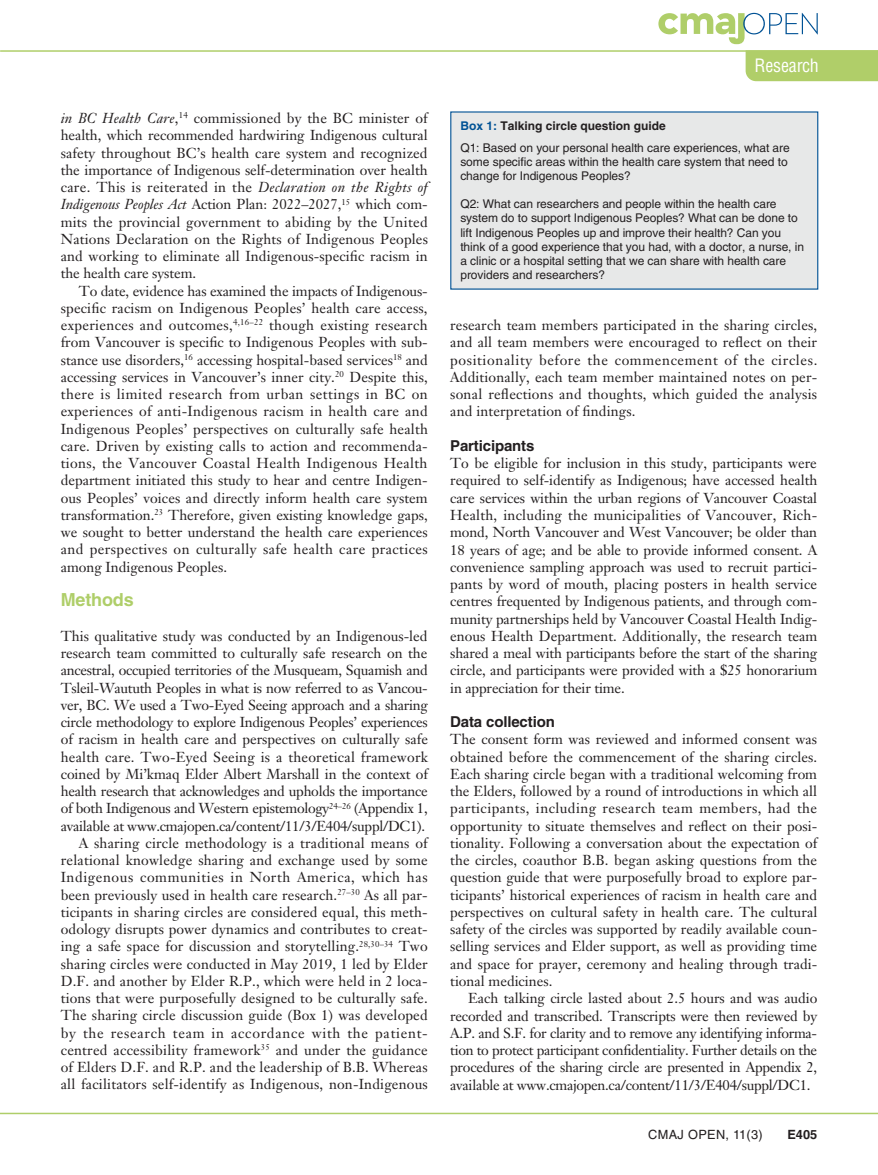
<style>
.page{position:relative;width:878px;height:1175px;background:#fff}
.page>*{position:absolute;margin:0;border:0;box-sizing:border-box;transform-origin:0 0}
.t1{font:condensed 18px "Helvetica LT Std";letter-spacing:-.01em;color:#fff}
.t2{font:700 18px "Helvetica LT Std";letter-spacing:-.01em;color:#afce69}
.t3{font:700 15px "Helvetica LT Std";letter-spacing:-.01em;color:#231f20}
.t4{font:14.25px/17.2px "Janson Text LT Std";letter-spacing:.01em;color:#231f20;text-align:justify}
.t5{font:12.75px "Helvetica LT Std";letter-spacing:.025em;color:#231f20}
.t6{font:700 12.75px "Helvetica LT Std";color:#231f20}
.t7{font:12px/14.2px "Helvetica LT Std";letter-spacing:-.005em;color:#231f20}
.s1{font-style:italic}
.s2{font-weight:700;color:#005295}
.s3{font-weight:700}
</style>
<div class="page">
<hr style="left:0;top:1112px;width:878px;height:2px;background:#afce69">
<svg style="left:658px;top:13px;width:159px;height:31px"></svg>
<hr style="left:0;top:50px;width:878px;height:2px;background:#afce69">
<div style="left:745px;top:50px;width:133px;height:31px;background:#b0ce69"></div>
<div style="left:451px;top:112px;width:366px;height:177px;background:#e7e8e8"></div>
<p class="t4" style="left:61px;top:109px;width:369px"><span class="s1">in BC Health Care</span>,<sup>14</sup> commissioned by the BC minister of health, which recommended hardwiring Indigenous cultural safety throughout BC’s health care system and recognized the importance of Indigenous self-determination over health care. This is reiterated in the <span class="s1">Declaration on the Rights of Indigenous Peoples Act</span> Action Plan: 2022–2027,<sup>15</sup> which com&shy;mits the provincial government to abiding by the United Nations Declaration on the Rights of Indigenous Peoples and working to eliminate all Indigenous-specific racism in the health care system.</p>
<p class="t4" style="left:61px;top:282px;width:368px;text-indent:18px">To date, evidence has examined the impacts of Indigenous&shy;specific racism on Indigenous Peoples’ health care access, experiences and outcomes,<sup>4,16–22</sup> though existing research from Vancouver is specific to Indigenous Peoples with sub&shy;stance use disorders,<sup>16</sup> accessing hospital-based services<sup>18</sup> and accessing services in Vancouver’s inner city.<sup>20</sup> Despite this, there is limited research from urban settings in BC on experiences of anti-Indigenous racism in health care and Indigenous Peoples’ perspectives on culturally safe health care. Driven by existing calls to action and recommenda&shy;tions, the Vancouver Coastal Health Indigenous Health department initiated this study to hear and centre Indigen&shy;ous Peoples’ voices and directly inform health care system transformation.<sup>23</sup> Therefore, given existing knowledge gaps, we sought to better understand the health care experiences and perspectives on culturally safe health care practices among Indigenous Peoples.</p>
<p class="t2" style="left:61px;top:589px;width:74px">Methods</p>
<p class="t4" style="left:61px;top:627px;width:369px;text-align:right">This qualitative study was conducted by an Indigenous-led research team committed to culturally safe research on the ancestral, occupied territories of the Musqueam, Squamish and Tsleil-Waututh Peoples in what is now referred to as Vancou&shy;ver, BC. We used a Two-Eyed Seeing approach and a sharing circle methodology to explore Indigenous Peoples’ experiences of racism in health care and perspectives on culturally safe health care. Two-Eyed Seeing is a theoretical framework coined by Mi’kmaq Elder Albert Marshall in the context of health research that acknowledges and upholds the importance of both Indigenous and Western epistemology<sup>24–26</sup> (Appendix 1, available at www.cmajopen.ca/content/11/3/E404/suppl/DC1).<br>A sharing circle methodology is a traditional means of relational knowledge sharing and exchange used by some Indigenous communities in North America, which has been previously used in health care research.<sup>27–30</sup> As all par&shy;ticipants in sharing circles are considered equal, this meth&shy;odology disrupts power dynamics and contributes to creat&shy;ing a safe space for discussion and storytelling.<sup>28,30–34</sup> Two sharing circles were conducted in May 2019, 1 led by Elder D.F. and another by Elder R.P., which were held in 2 loca&shy;tions that were purposefully designed to be culturally safe.<br>The sharing circle discussion guide (Box 1) was developed by the research team in accordance with the patient&shy;centred accessibility framework<sup>35</sup> and under the guidance of Elders D.F. and R.P. and the leadership of B.B. Whereas all facilitators self-identify as Indigenous, non-Indigenous</p>
<p class="t1" style="left:754px;top:54px;width:66px">Research</p>
<p class="t7" style="left:460px;top:115px;width:331px;line-height:21.8px"><span class="s2">Box 1:</span> <span class="s3">Talking circle question guide<br></span>Q1: Based on your personal health care experiences, what are</p>
<p class="t7" style="left:460px;top:155px;width:329px">some specific areas within the health care system that need to change for Indigenous Peoples?</p>
<p class="t7" style="left:460px;top:197px;width:345px">Q2: What can researchers and people within the health care system do to support Indigenous Peoples? What can be done to lift Indigenous Peoples up and improve their health? Can you think of a good experience that you had, with a doctor, a nurse, in a clinic or a hospital setting that we can share with health care providers and researchers?</p>
<p class="t4" style="left:450px;top:316px;width:368px">research team members participated in the sharing circles, and all team members were encouraged to reflect on their positionality before the commencement of the circles.<br>Additionally, each team member maintained notes on per&shy;sonal reflections and thoughts, which guided the analysis and interpretation of findings.</p>
<p class="t3" style="left:450px;top:436px;width:86px">Participants</p>
<p class="t4" style="left:450px;top:454px;width:368px">To be eligible for inclusion in this study, participants were required to self-identify as Indigenous; have accessed health care services within the urban regions of Vancouver Coastal Health, including the municipalities of Vancouver, Rich&shy;mond, North Vancouver and West Vancouver; be older than 18 years of age; and be able to provide informed consent. A convenience sampling approach was used to recruit partici&shy;pants by word of mouth, placing posters in health service centres frequented by Indigenous patients, and through com&shy;munity partnerships held by Vancouver Coastal Health Indig&shy;enous Health Department. Additionally, the research team shared a meal with participants before the start of the sharing circle, and participants were provided with a $25 honorarium in appreciation for their time.</p>
<p class="t3" style="left:450px;top:712px;width:106px">Data collection</p>
<p class="t4" style="left:450px;top:730px;width:368px">The consent form was reviewed and informed consent was obtained before the commencement of the sharing circles.<br>Each sharing circle began with a traditional welcoming from the Elders, followed by a round of introductions in which all participants, including research team members, had the opportunity to situate themselves and reflect on their posi&shy;tionality. Following a conversation about the expectation of the circles, coauthor B.B. began asking questions from the question guide that were purposefully broad to explore par&shy;ticipants’ historical experiences of racism in health care and perspectives on cultural safety in health care. The cultural safety of the circles was supported by readily available coun&shy;selling services and Elder support, as well as providing time and space for prayer, ceremony and healing through tradi&shy;tional medicines.</p>
<p class="t4" style="left:450px;top:989px;width:368px;text-indent:18px">Each talking circle lasted about 2.5 hours and was audio recorded and transcribed. Transcripts were then reviewed by A.P. and S.F. for clarity and to remove any identifying informa&shy;tion to protect participant confidentiality. Further details on the procedures of the sharing circle are presented in Appendix 2, available at www.cmajopen.ca/content/11/3/E404/suppl/DC1.</p>
<p class="t5" style="left:648px;top:1127px;width:116px">CMAJ OPEN, 11(3)</p>
<p class="t6" style="left:787px;top:1126px;width:31px">E405</p>
</div>
